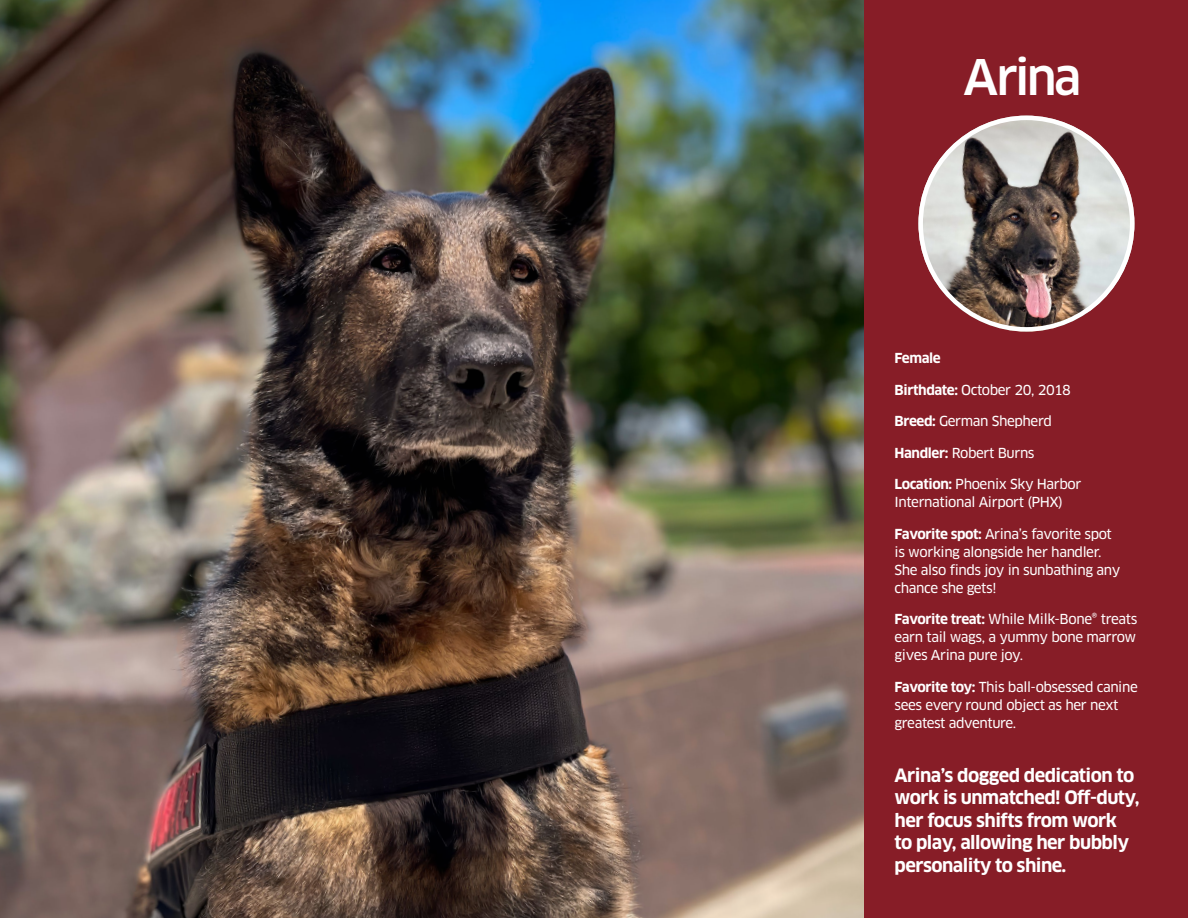
<style>
.page{position:relative;width:1188px;height:918px;background:#fff}
.page>*{position:absolute;margin:0;border:0;box-sizing:border-box;transform-origin:0 0}
.Dog_Name{font:500 48px "Clan OT";letter-spacing:-.065em;color:#fff}
.Dog_Bio_Statement{font:700 18px/22.5px "Clan OT";letter-spacing:-.03em;color:#fff}
.Dog_Bio{font:13.5px/18px "Clan OT News";letter-spacing:-.03em;color:#fff}
.Dog_Bio-2{font:700 13.5px "Clan OT";letter-spacing:-.03em;color:#fff}
.s1{font-family:"Clan OT";font-weight:700}
</style>
<div class="page">
<div style="left:864px;top:0;width:324px;height:918px;background:#871d27"></div>
<img style="left:0;top:0;width:864px;height:918px">
<img style="left:918px;top:116px;width:216px;height:216px;border-radius:108px">
<h2 class="Dog_Name" style="left:964px;top:49px;width:119px">Arina</h2>
<p class="Dog_Bio-2" style="left:895px;top:350px;width:48px">Female</p>
<p class="Dog_Bio" style="left:895px;top:381px;width:178px"><span class="s1">Birthdate:</span> October 20, 2018</p>
<p class="Dog_Bio" style="left:895px;top:412px;width:159px"><span class="s1">Breed:</span> German Shepherd</p>
<p class="Dog_Bio" style="left:895px;top:444px;width:142px"><span class="s1">Handler:</span> Robert Burns</p>
<p class="Dog_Bio" style="left:895px;top:475px;width:188px"><span class="s1">Location:</span> Phoenix Sky Harbor<br>International Airport (PHX)</p>
<p class="Dog_Bio" style="left:895px;top:525px;width:227px"><span class="s1">Favorite spot:</span> Arina’s favorite spot is working alongside her handler.<br>She also finds joy in sunbathing any chance she gets!</p>
<p class="Dog_Bio" style="left:895px;top:610px;width:244px;text-align:justify"><span class="s1">Favorite treat:</span> While Milk-Bone® treats earn tail wags, a yummy bone marrow gives Arina pure joy.</p>
<p class="Dog_Bio" style="left:895px;top:678px;width:245px"><span class="s1">Favorite toy:</span> This ball-obsessed canine sees every round object as her next greatest adventure.</p>
<p class="Dog_Bio_Statement" style="left:895px;top:764px;width:246px">Arina’s dogged dedication to work is unmatched! Off-duty, her focus shifts from work<br>to play, allowing her bubbly personality to shine.</p>
</div>
